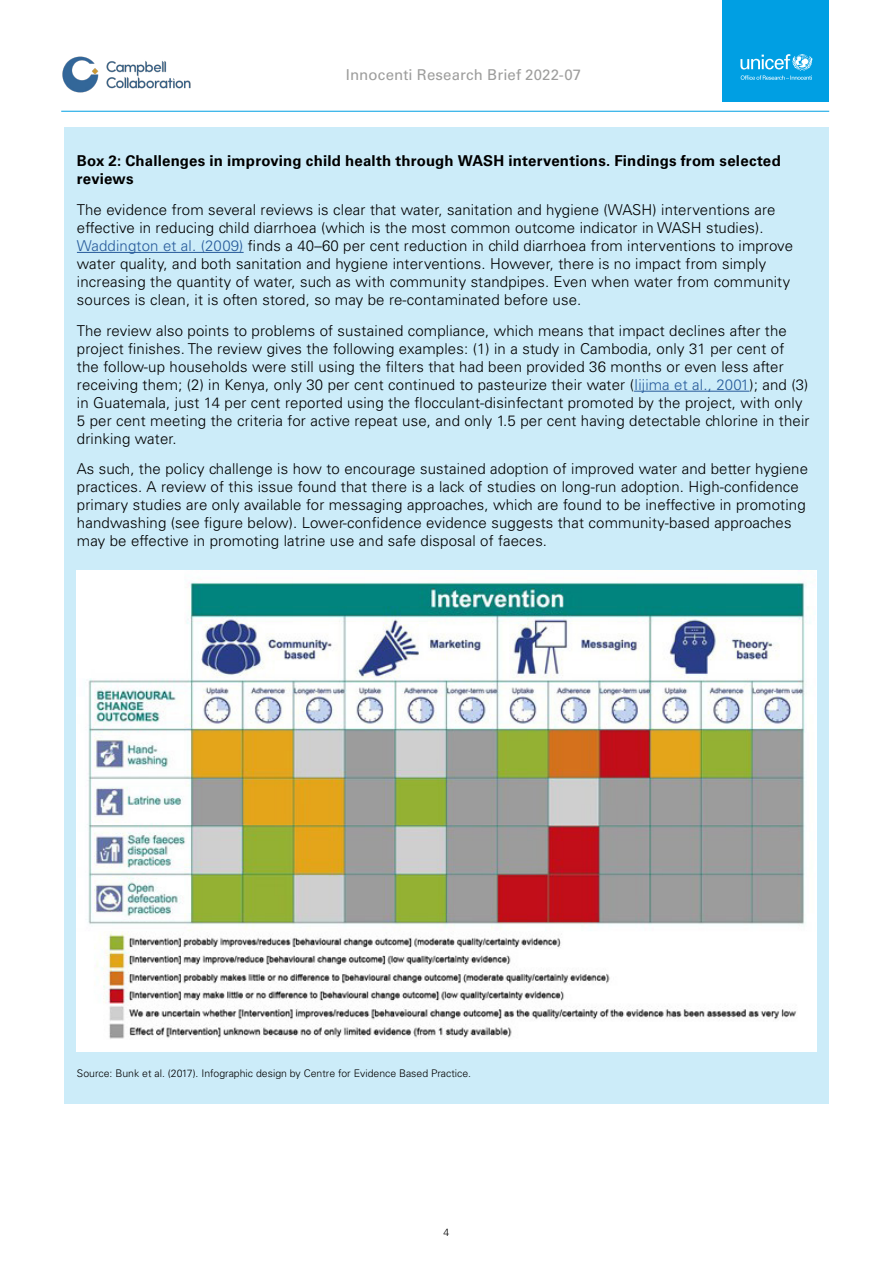
<style>
.page{position:relative;width:893px;height:1263px;background:#fff}
.page>*{position:absolute;margin:0;border:0;box-sizing:border-box;transform-origin:0 0}
.Body_text{font:300 15px/18px "Univers LT Std";letter-spacing:.01em;color:#000}
.Box_-_Tit{font:700 15px/18px "Univers LT Std";letter-spacing:.01em;color:#000}
.t1{font:15px "Univers LT Std";letter-spacing:.01em;color:#9d9d9c}
.t2{font:300 10.5px "Univers LT Std";color:#000}
.s1{color:#275b9b}
</style>
<div class="page">
<div style="left:723px;top:0;width:106px;height:101px;background:#009fe3"></div>
<svg style="left:740px;top:54px;width:72px;height:26px"></svg>
<hr style="left:61px;top:111px;width:768px;height:1px;background:#009fe3">
<img style="left:62px;top:56px;width:129px;height:37px">
<div style="left:64px;top:128px;width:765px;height:976px;background:#ccecf9"></div>
<hr style="left:77px;top:252px;width:167px;height:1px;background:#275b9b">
<hr style="left:634px;top:391px;width:115px;height:1px;background:#275b9b">
<img style="left:77px;top:571px;width:739px;height:480px">
<p class="t1" style="left:346px;top:66px;width:237px">Innocenti Research Brief 2022-07</p>
<h4 class="Box_-_Tit" style="left:77px;top:152px;width:705px">Box 2: Challenges in improving child health through WASH interventions. Findings from selected reviews</h4>
<p class="Body_text" style="left:77px;top:201px;width:718px">The evidence from several reviews is clear that water, sanitation and hygiene (WASH) interventions are effective in reducing child diarrhoea (which is the most common outcome indicator in WASH studies).<br><span class="s1">Waddington et al. (2009)</span> finds a 40–60 per cent reduction in child diarrhoea from interventions to improve water quality, and both sanitation and hygiene interventions. However, there is no impact from simply increasing the quantity of water, such as with community standpipes. Even when water from community sources is clean, it is often stored, so may be re-contaminated before use.</p>
<p class="Body_text" style="left:77px;top:321px;width:734px">The review also points to problems of sustained compliance, which means that impact declines after the project finishes. The review gives the following examples: (1) in a study in Cambodia, only 31 per cent of the follow-up households were still using the filters that had been provided 36 months or even less after receiving them; (2) in Kenya, only 30 per cent continued to pasteurize their water (<span class="s1">Iijima et al., 2001</span>); and (3) in Guatemala, just 14 per cent reported using the flocculant-disinfectant promoted by the project, with only 5 per cent meeting the criteria for active repeat use, and only 1.5 per cent having detectable chlorine in their drinking water.</p>
<p class="Body_text" style="left:77px;top:460px;width:733px">As such, the policy challenge is how to encourage sustained adoption of improved water and better hygiene practices. A review of this issue found that there is a lack of studies on long-run adoption. High-confidence primary studies are only available for messaging approaches, which are found to be ineffective in promoting handwashing (see figure below). Lower-confidence evidence suggests that community-based approaches may be effective in promoting latrine use and safe disposal of faeces.</p>
<p class="t2" style="left:77px;top:1066px;width:396px">Source: Bunk et al. (2017). Infographic design by Centre for Evidence Based Practice.</p>
<p class="t2" style="left:444px;top:1226px;width:7px">4</p>
</div>
